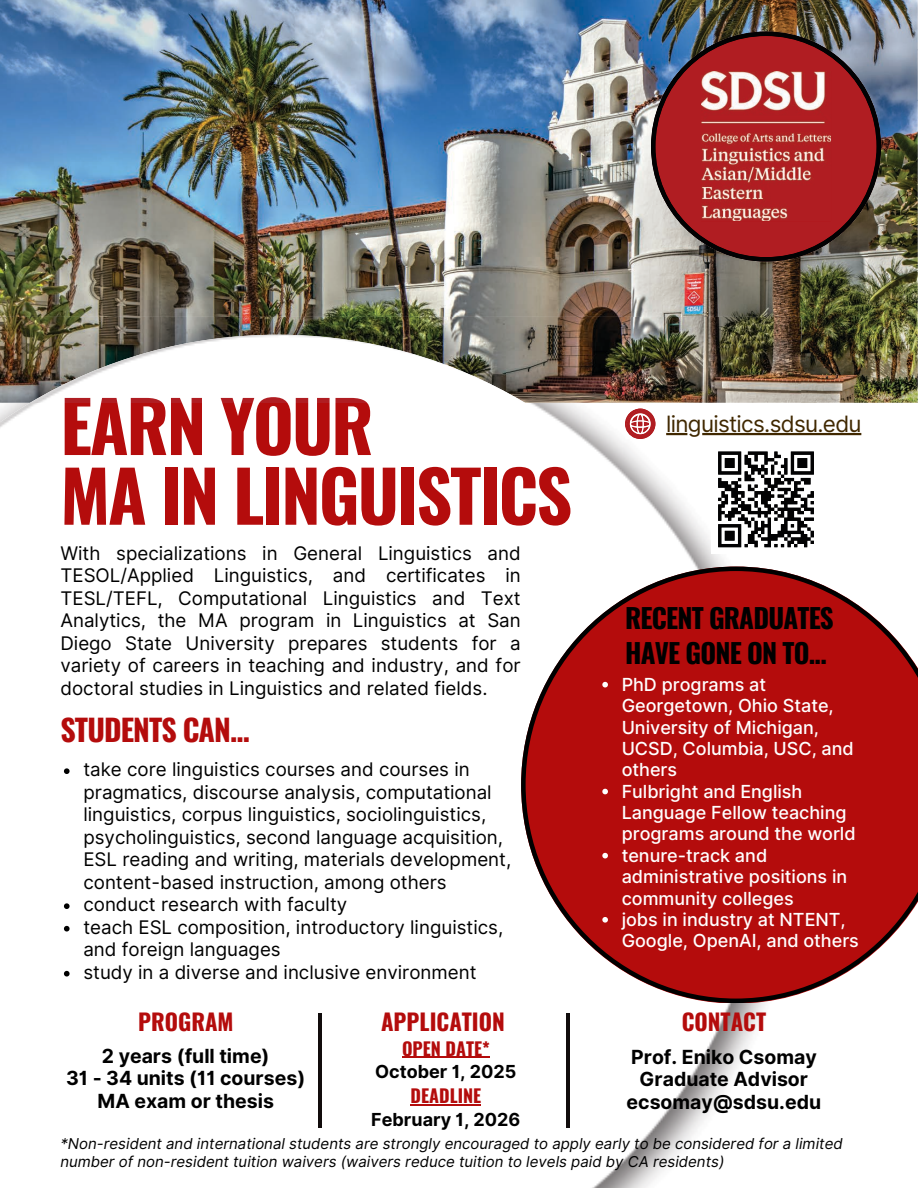
<style>
.page{position:relative;width:918px;height:1188px;background:#fff}
.page>*{position:absolute;margin:0;border:0;box-sizing:border-box;transform-origin:0 0}
.t1{font:700 70.5px/69.8px "Oswald";letter-spacing:-.03em;color:#b40c0c}
.t2{font:700 30px "Oswald";letter-spacing:-.03em;color:#b40c0c}
.t3{font:700 27px/35px "Oswald";letter-spacing:-.03em;color:#000}
.t4{font:700 22.8px "Oswald";color:#b40c0c}
.t5{font:22.5px "Inter";letter-spacing:-.03em;color:#402800}
.t6{font:700 19.5px/22.5px "Inter";color:#000;text-align:center}
.t7{font:18.75px/22.5px "Inter";color:#000;text-align:justify}
.t8{font:500 18px/21.3px "Inter";color:#fff}
.t9{font:700 18px "Inter";color:#000}
.t10{font:700 18px "Oswald";color:#b40c0c}
.t11{font:italic 15px/18px "Inter";color:#000}
</style>
<div class="page">
<img style="left:0;top:403px;width:761px;height:785px">
<img style="left:65px;top:403px;width:306px;height:53px">
<hr style="left:702px;top:433px;width:159px;height:2px;background:#402800">
<hr style="left:666px;top:433px;width:21px;height:2px;background:#402800">
<svg style="left:521px;top:567px;width:397px;height:436px"></svg>
<svg style="left:602px;top:682px;width:6px;height:5px"></svg>
<svg style="left:602px;top:789px;width:6px;height:5px"></svg>
<svg style="left:602px;top:853px;width:6px;height:5px"></svg>
<svg style="left:602px;top:917px;width:6px;height:6px"></svg>
<svg style="left:64px;top:768px;width:6px;height:6px"></svg>
<svg style="left:64px;top:903px;width:6px;height:6px"></svg>
<svg style="left:64px;top:926px;width:6px;height:6px"></svg>
<svg style="left:64px;top:971px;width:6px;height:6px"></svg>
<hr style="left:402px;top:1057px;width:88px;height:1px;background:#b40c0c">
<hr style="left:411px;top:1104px;width:70px;height:1px;background:#b40c0c">
<img style="left:1px;top:317px;width:800px;height:86px">
<img style="left:0;top:0;width:663px;height:353px">
<img style="left:662px;top:0;width:256px;height:49px">
<img style="left:881px;top:49px;width:37px;height:51px">
<img style="left:868px;top:100px;width:50px;height:303px">
<img style="left:662px;top:262px;width:52px;height:55px">
<img style="left:817px;top:262px;width:51px;height:141px">
<img style="left:714px;top:262px;width:103px;height:91px">
<img style="left:0;top:352px;width:1px;height:51px">
<img style="left:801px;top:352px;width:16px;height:51px">
<img style="left:30px;top:335px;width:495px;height:68px">
<img style="left:65px;top:397px;width:306px;height:6px">
<svg style="left:651px;top:32px;width:230px;height:230px;background:#8c3c42"></svg>
<svg style="left:701px;top:72px;width:130px;height:149px;background:#be5251"></svg>
<img style="left:655px;top:409px;width:1px;height:30px">
<svg style="left:625px;top:409px;width:30px;height:30px"></svg>
<svg style="left:712px;top:445px;width:102px;height:109px"></svg>
<hr style="left:318px;top:1013px;width:4px;height:114px;background:#110c0c">
<hr style="left:566px;top:1013px;width:3px;height:114px;background:#110c0c">
<h1 class="t1" style="left:60px;top:388px;width:513px">EARN YOUR<br>MA IN LINGUISTICS</h1>
<p class="t7" style="left:60px;top:542px;width:462px">With specializations in General Linguistics and TESOL/Applied Linguistics, and certificates in TESL/TEFL, Computational Linguistics and Text Analytics, the MA program in Linguistics at San Diego State University prepares students for a variety of careers in teaching and industry, and for doctoral studies in Linguistics and related fields.</p>
<h2 class="t2" style="left:60px;top:707px;width:191px">STUDENTS CAN...</h2>
<p class="t7" style="left:83px;top:758px;width:429px;text-align:left">take core linguistics courses and courses in pragmatics, discourse analysis, computational linguistics, corpus linguistics, sociolinguistics, psycholinguistics, second language acquisition, ESL reading and writing, materials development, content-based instruction, among others conduct research with faculty<br>teach ESL composition, introductory linguistics, and foreign languages<br>study in a diverse and inclusive environment</p>
<p class="t5" style="left:666px;top:410px;width:197px">linguistics.sdsu.edu</p>
<h3 class="t3" style="left:625px;top:600px;width:210px">RECENT GRADUATES<br>HAVE GONE ON TO...</h3>
<p class="t8" style="left:622px;top:674px;width:239px">PhD programs at<br>Georgetown, Ohio State,<br>University of Michigan,<br>UCSD, Columbia, USC, and others<br>Fulbright and English<br>Language Fellow teaching programs around the world tenure-track and administrative positions in community colleges<br>jobs in industry at NTENT,<br>Google, OpenAI, and others</p>
<p class="t4" style="left:138px;top:1004px;width:97px">PROGRAM</p>
<p class="t6" style="left:66px;top:1045px;width:241px">2 years (full time)<br>31 - 34 units (11 courses)<br>MA exam or thesis</p>
<p class="t4" style="left:381px;top:1004px;width:125px">APPLICATION</p>
<p class="t10" style="left:402px;top:1034px;width:89px">OPEN DATE*</p>
<p class="t9" style="left:375px;top:1061px;width:143px">October 1, 2025</p>
<p class="t10" style="left:411px;top:1082px;width:72px">DEADLINE</p>
<p class="t9" style="left:371px;top:1108px;width:151px">February 1, 2026</p>
<p class="t4" style="left:682px;top:1004px;width:86px">CONTACT</p>
<p class="t6" style="left:627px;top:1045px;width:196px">Prof. Eniko Csomay<br>Graduate Advisor ecsomay@sdsu.edu</p>
<p class="t11" style="left:60px;top:1134px;width:784px">*Non-resident and international students are strongly encouraged to apply early to be considered for a limited number of non-resident tuition waivers (waivers reduce tuition to levels paid by CA residents)</p>
</div>
